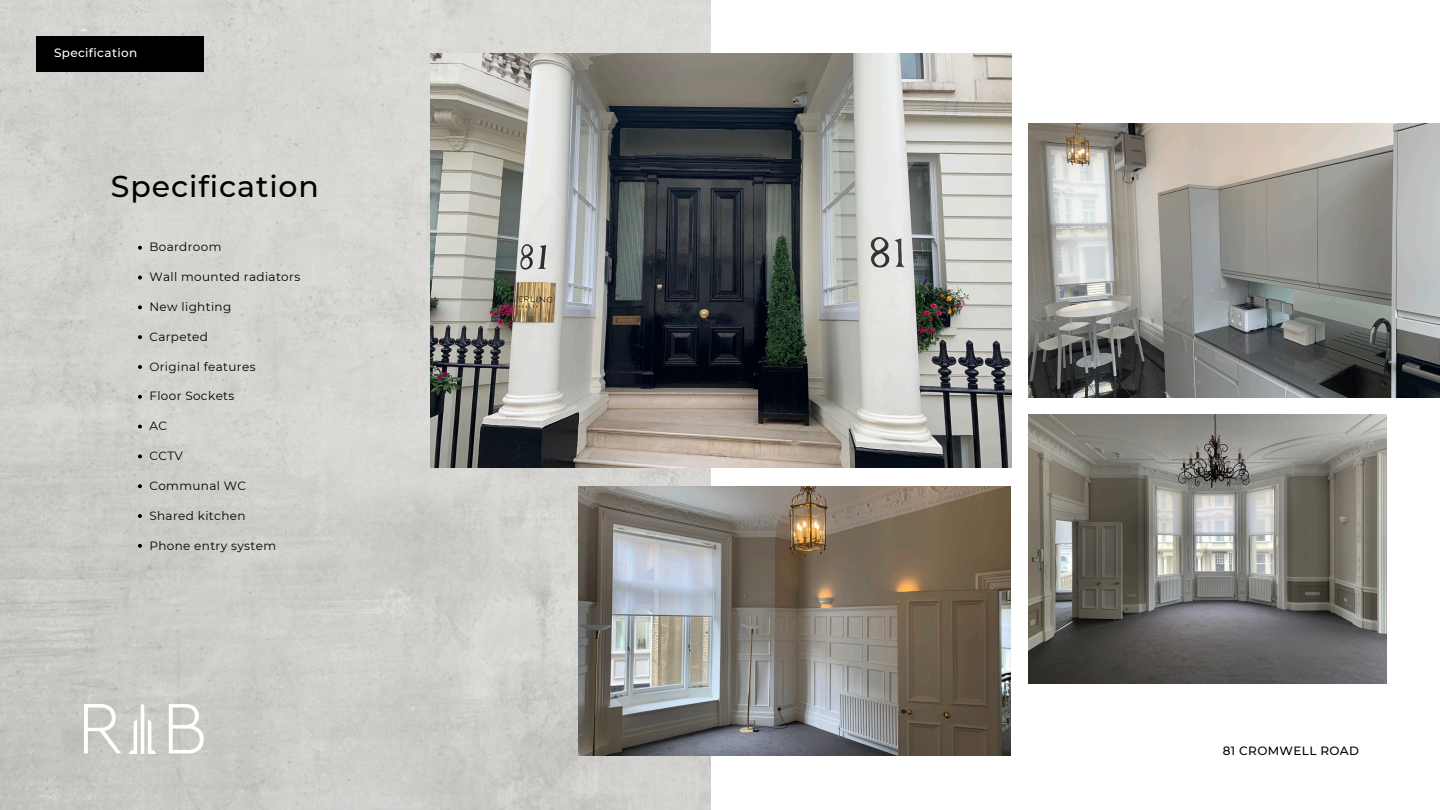
<style>
.page{position:relative;width:1440px;height:810px;background:#fff}
.page>*{position:absolute;margin:0;border:0;box-sizing:border-box;transform-origin:0 0}
.t1{font:500 30px "Montserrat";letter-spacing:.03em;color:#000}
.t2{font:12px "Montserrat";letter-spacing:.03em;color:#000}
.t3{font:500 12px "Montserrat";letter-spacing:.03em;color:#000}
.t4{font:500 12px "Montserrat";letter-spacing:.03em;color:#fff}
</style>
<div class="page">
<div style="left:0;top:0;width:711px;height:810px;background:#d1d0cd"></div>
<img style="left:431px;top:54px;width:580px;height:414px">
<img style="left:579px;top:486px;width:432px;height:270px">
<img style="left:1029px;top:124px;width:411px;height:274px">
<img style="left:1029px;top:414px;width:357px;height:270px">
<div style="left:36px;top:36px;width:168px;height:36px;background:#000"></div>
<svg style="left:138px;top:246px;width:4px;height:4px"></svg>
<svg style="left:138px;top:276px;width:4px;height:4px"></svg>
<svg style="left:138px;top:305px;width:4px;height:4px"></svg>
<svg style="left:138px;top:335px;width:4px;height:4px"></svg>
<svg style="left:138px;top:365px;width:4px;height:4px"></svg>
<svg style="left:138px;top:395px;width:4px;height:4px"></svg>
<svg style="left:138px;top:425px;width:4px;height:4px"></svg>
<svg style="left:138px;top:454px;width:4px;height:4px"></svg>
<svg style="left:138px;top:484px;width:4px;height:4px"></svg>
<svg style="left:138px;top:514px;width:4px;height:4px"></svg>
<svg style="left:138px;top:544px;width:4px;height:4px"></svg>
<svg style="left:84px;top:704px;width:120px;height:50px"></svg>
<p class="t4" style="left:54px;top:46px;width:85px">Specification</p>
<p class="t1" style="left:111px;top:168px;width:210px">Specification</p>
<p class="t2" style="left:149px;top:240px;width:74px">Boardroom</p>
<p class="t2" style="left:149px;top:270px;width:152px">Wall mounted radiators</p>
<p class="t2" style="left:149px;top:299px;width:83px">New lighting</p>
<p class="t2" style="left:149px;top:329px;width:60px">Carpeted</p>
<p class="t2" style="left:149px;top:359px;width:108px">Original features</p>
<p class="t2" style="left:149px;top:389px;width:86px">Floor Sockets</p>
<p class="t2" style="left:149px;top:419px;width:19px">AC</p>
<p class="t2" style="left:149px;top:448px;width:35px">CCTV</p>
<p class="t2" style="left:149px;top:478px;width:98px">Communal WC</p>
<p class="t2" style="left:149px;top:508px;width:98px">Shared kitchen</p>
<p class="t2" style="left:149px;top:538px;width:128px">Phone entry system</p>
<p class="t3" style="left:1223px;top:743px;width:138px">81 CROMWELL ROAD</p>
</div>
